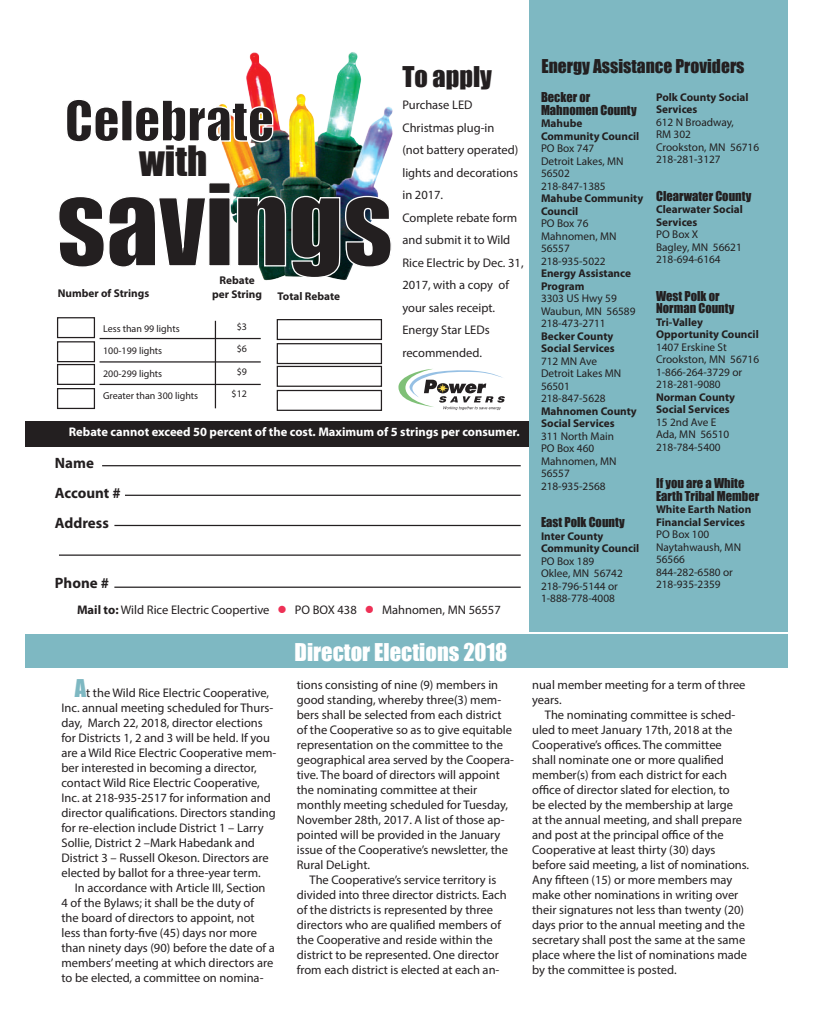
<style>
.page{position:relative;width:833px;height:1035px;background:#fff}
.page>*{position:absolute;margin:0;border:0;box-sizing:border-box;transform-origin:0 0}
.t1{font:105.12px "Impact";color:#231f20}
.t2{font:51.75px "Impact";color:#231f20}
.t3{font:38.5px "Impact";color:#231f20}
.t4{font:26.25px "Impact";color:#231f20}
.t5{font:22.5px "Impact";color:#fff}
.t6{font:17.5px "Impact";color:#231f20}
.t7{font:700 15px/30px "Myriad Pro";color:#231f20}
.t8{font:12.5px/15px "Myriad Pro";color:#231f20}
.t9{font:12.5px/12.5px "Impact";color:#231f20}
.t10{font:700 12.5px "Myriad Pro";color:#fff}
.t11{font:11.25px/12.5px "Myriad Pro";color:#231f20}
.t12{font:700 11.25px/12.5px "Myriad Pro";color:#231f20}
.t13{font:10px "Myriad Pro";color:#231f20}
.s1{font-weight:700}
.s2{color:#ee3156}
.s3{font-family:"Impact";font-size:22.5px;color:#7eb8c2}
</style>
<div class="page">
<img style="left:222px;top:52px;width:171px;height:229px">
<div style="left:25px;top:421px;width:508px;height:25px;background:#231f20"></div>
<div style="left:529px;top:0;width:259px;height:631px;background:#7eb8c2"></div>
<img style="left:218px;top:99px;width:56px;height:44px">
<hr style="left:102px;top:465px;width:418px;height:1px;background:#231f20">
<hr style="left:125px;top:495px;width:395px;height:1px;background:#231f20">
<hr style="left:114px;top:525px;width:406px;height:1px;background:#231f20">
<hr style="left:59px;top:555px;width:461px;height:1px;background:#231f20">
<hr style="left:114px;top:587px;width:406px;height:1px;background:#231f20">
<hr style="left:99px;top:338px;width:162px;height:1px;background:#231f20">
<hr style="left:99px;top:361px;width:162px;height:2px;background:#231f20">
<hr style="left:99px;top:384px;width:162px;height:1px;background:#231f20">
<hr style="left:215px;top:321px;width:1px;height:87px;background:#231f20">
<div style="left:277px;top:366px;width:105px;height:21px;border:1px solid #231f20"></div>
<div style="left:277px;top:390px;width:105px;height:21px;border:1px solid #231f20"></div>
<div style="left:277px;top:319px;width:105px;height:21px;border:1px solid #231f20"></div>
<div style="left:277px;top:343px;width:105px;height:21px;border:1px solid #231f20"></div>
<div style="left:57px;top:364px;width:38px;height:21px;border:1px solid #231f20"></div>
<div style="left:57px;top:388px;width:38px;height:21px;border:1px solid #231f20"></div>
<div style="left:57px;top:317px;width:38px;height:21px;border:1px solid #231f20"></div>
<div style="left:57px;top:341px;width:38px;height:21px;border:1px solid #231f20"></div>
<img style="left:222px;top:181px;width:170px;height:98px">
<svg style="left:398px;top:369px;width:106px;height:41px"></svg>
<div style="left:25px;top:634px;width:763px;height:34px;background:#7eb8c2"></div>
<h2 class="t2" style="left:65px;top:81px;width:211px">Celebrate</h2>
<h3 class="t3" style="left:139px;top:131px;width:70px">with</h3>
<h1 class="t1" style="left:57px;top:143px;width:338px">savings</h1>
<p class="t12" style="left:212px;top:273px;width:51px;line-height:13.5px;text-align:center">Rebate per String</p>
<p class="t12" style="left:58px;top:286px;width:93px">Number of Strings</p>
<p class="t12" style="left:277px;top:289px;width:64px">Total Rebate</p>
<p class="t13" style="left:103px;top:322px;width:78px">Less than 99 lights</p>
<p class="t13" style="left:103px;top:345px;width:61px">100-199 lights</p>
<p class="t13" style="left:103px;top:367px;width:61px">200-299 lights</p>
<p class="t13" style="left:103px;top:390px;width:96px">Greater than 300 lights</p>
<p class="t13" style="left:237px;top:320px;width:12px">$3</p>
<p class="t13" style="left:237px;top:343px;width:12px">$6</p>
<p class="t13" style="left:237px;top:365px;width:12px">$9</p>
<p class="t13" style="left:231px;top:388px;width:17px">$12</p>
<h3 class="t4" style="left:402px;top:56px;width:91px">To apply</h3>
<p class="t8" style="left:402px;top:94px;width:123px;line-height:22.5px">Purchase LED<br>Christmas plug-in<br>(not battery operated) lights and decorations in 2017.<br>Complete rebate form and submit it to Wild<br>Rice Electric by Dec. 31,<br>2017, with a copy of your sales receipt.<br>Energy Star LEDs recommended.</p>
<p class="t10" style="left:69px;top:423px;width:452px">Rebate cannot exceed 50 percent of the cost. Maximum of 5 strings per consumer.</p>
<p class="t7" style="left:55px;top:448px;width:67px">Name<br>Account #<br>Address</p>
<p class="t7" style="left:55px;top:568px;width:56px">Phone #</p>
<p class="t8" style="left:77px;top:603px;width:425px"><span class="s1">Mail to:</span> Wild Rice Electric Coopertive <span class="s2">●</span> PO BOX 438 <span class="s2">●</span> Mahnomen, MN 56557</p>
<h3 class="t6" style="left:541px;top:53px;width:205px">Energy Assistance Providers</h3>
<p class="t9" style="left:541px;top:91px;width:97px">Becker or<br>Mahnomen County</p>
<p class="t12" style="left:541px;top:117px;width:100px">Mahube<br>Community Council</p>
<p class="t11" style="left:541px;top:142px;width:84px">PO Box 747<br>Detroit Lakes, MN<br>56502<br>218-847-1385</p>
<p class="t12" style="left:541px;top:192px;width:104px">Mahube Community<br>Council</p>
<p class="t11" style="left:541px;top:217px;width:77px">PO Box 76<br>Mahnomen, MN<br>56557<br>218-935-5022</p>
<p class="t12" style="left:541px;top:267px;width:92px">Energy Assistance<br>Program</p>
<p class="t11" style="left:541px;top:292px;width:96px">3303 US Hwy 59<br>Waubun, MN 56589<br>218-473-2711</p>
<p class="t12" style="left:541px;top:329px;width:75px">Becker County<br>Social Services</p>
<p class="t11" style="left:541px;top:355px;width:82px">712 MN Ave<br>Detroit Lakes MN<br>56501<br>218-847-5628</p>
<p class="t12" style="left:541px;top:404px;width:97px">Mahnomen County<br>Social Services</p>
<p class="t11" style="left:541px;top:430px;width:77px">311 North Main<br>PO Box 460<br>Mahnomen, MN<br>56557<br>218-935-2568</p>
<p class="t9" style="left:541px;top:516px;width:85px">East Polk County</p>
<p class="t12" style="left:541px;top:529px;width:100px">Inter County<br>Community Council</p>
<p class="t11" style="left:541px;top:555px;width:83px">PO Box 189<br>Oklee, MN 56742<br>218-796-5144 or<br>1-888-778-4008</p>
<p class="t12" style="left:656px;top:90px;width:94px">Polk County Social<br>Services</p>
<p class="t11" style="left:656px;top:116px;width:105px">612 N Broadway,<br>RM 302<br>Crookston, MN 56716<br>218-281-3127</p>
<p class="t9" style="left:656px;top:189px;width:97px">Clearwater County</p>
<p class="t12" style="left:656px;top:203px;width:88px">Clearwater Social<br>Services</p>
<p class="t11" style="left:656px;top:228px;width:87px">PO Box X<br>Bagley, MN 56621<br>218-694-6164</p>
<p class="t9" style="left:656px;top:289px;width:80px">West Polk or<br>Norman County</p>
<p class="t12" style="left:656px;top:315px;width:104px">Tri-Valley<br>Opportunity Council</p>
<p class="t11" style="left:656px;top:341px;width:105px">1407 Erskine St<br>Crookston, MN 56716<br>1-866-264-3729 or<br>218-281-9080</p>
<p class="t12" style="left:656px;top:390px;width:81px">Norman County<br>Social Services</p>
<p class="t11" style="left:656px;top:416px;width:75px">15 2nd Ave E<br>Ada, MN 56510<br>218-784-5400</p>
<p class="t9" style="left:656px;top:477px;width:105px">If you are a White<br>Earth Tribal Member</p>
<p class="t12" style="left:656px;top:503px;width:97px">White Earth Nation<br>Financial Services</p>
<p class="t11" style="left:656px;top:528px;width:86px">PO Box 100<br>Naytahwaush, MN<br>56566<br>844-282-6580 or<br>218-935-2359</p>
<p class="t8" style="left:61px;top:685px;width:216px;text-indent:13px"><span class="s3">A</span>t the Wild Rice Electric Cooperative, Inc. annual meeting scheduled for Thurs&shy;day, March 22, 2018, director elections for Districts 1, 2 and 3 will be held. If you are a Wild Rice Electric Cooperative mem&shy;ber interested in becoming a director, contact Wild Rice Electric Cooperative, Inc. at 218-935-2517 for information and director qualifications. Directors standing for re-election include District 1 – Larry Sollie, District 2 –Mark Habedank and District 3 – Russell Okeson. Directors are elected by ballot for a three-year term.</p>
<p class="t8" style="left:61px;top:880px;width:215px;text-indent:13px">In accordance with Article III, Section 4 of the Bylaws; it shall be the duty of<br>the board of directors to appoint, not less than forty-five (45) days nor more than ninety days (90) before the date of a members’ meeting at which directors are to be elected, a committee on nomina-</p>
<h3 class="t5" style="left:294px;top:634px;width:214px">Director Elections 2018</h3>
<p class="t8" style="left:297px;top:677px;width:219px">tions consisting of nine (9) members in good standing, whereby three(3) mem&shy;bers shall be selected from each district of the Cooperative so as to give equitable representation on the committee to the geographical area served by the Coopera&shy;tive. The board of directors will appoint the nominating committee at their monthly meeting scheduled for Tuesday, November 28th, 2017. A list of those ap&shy;pointed will be provided in the January issue of the Cooperative’s newsletter, the Rural DeLight.</p>
<p class="t8" style="left:297px;top:872px;width:211px;text-indent:13px">The Cooperative’s service territory is divided into three director districts. Each of the districts is represented by three directors who are qualified members of the Cooperative and reside within the district to be represented. One director from each district is elected at each an-</p>
<p class="t8" style="left:532px;top:677px;width:215px">nual member meeting for a term of three years.</p>
<p class="t8" style="left:532px;top:707px;width:218px;text-indent:13px">The nominating committee is sched&shy;uled to meet January 17th, 2018 at the Cooperative’s offices. The committee<br>shall nominate one or more qualified member(s) from each district for each office of director slated for election, to<br>be elected by the membership at large<br>at the annual meeting, and shall prepare and post at the principal office of the Cooperative at least thirty (30) days before said meeting, a list of nominations.<br>Any fifteen (15) or more members may make other nominations in writing over their signatures not less than twenty (20) days prior to the annual meeting and the secretary shall post the same at the same place where the list of nominations made by the committee is posted.</p>
</div>
